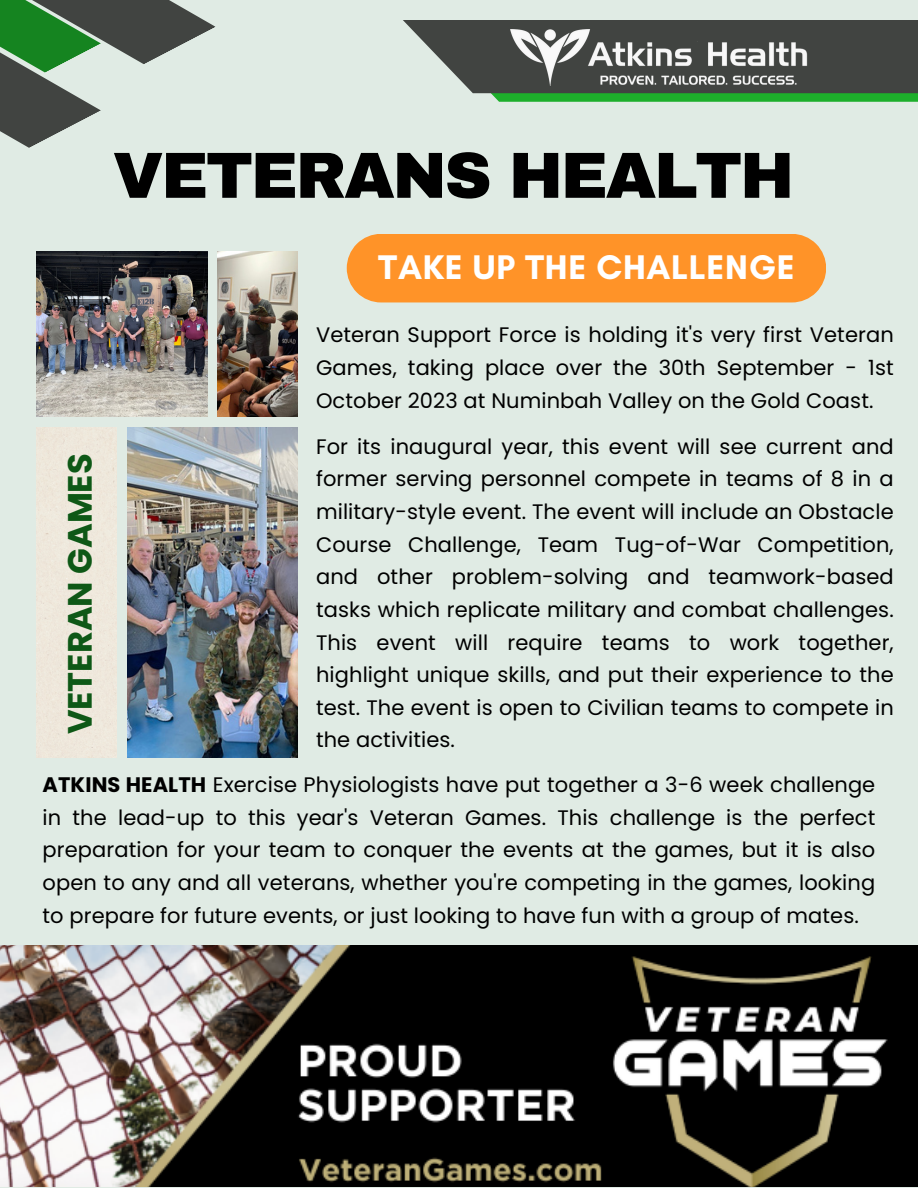
<style>
.page{position:relative;width:918px;height:1188px;background:#e0ebe4}
.page>*{position:absolute;margin:0;border:0;box-sizing:border-box;transform-origin:0 0}
.t1{font:900 65.25px "Archivo";letter-spacing:-.035em;color:#000}
.t2{font:700 34.8px "Glacial Indifference";letter-spacing:.02em;color:#fff}
.t3{font:700 33.75px "Poppins";color:#0e5816}
.t4{font:21px/32.7px "Poppins";letter-spacing:.005em;color:#000;text-align:justify}
.s1{font-weight:700}
</style>
<div class="page">
<img style="left:0;top:946px;width:918px;height:240px">
<svg style="left:0;top:0;width:216px;height:148px"></svg>
<svg style="left:403px;top:20px;width:515px;height:82px;background:#506853"></svg>
<div style="left:347px;top:234px;width:479px;height:68px;background:#ff9328"></div>
<img style="left:36px;top:252px;width:171px;height:165px">
<img style="left:217px;top:252px;width:80px;height:165px">
<div style="left:36px;top:427px;width:80px;height:331px;background:#eee8dc"></div>
<img style="left:127px;top:427px;width:170px;height:331px">
<img style="left:505px;top:26px;width:91px;height:60px">
<img style="left:582px;top:42px;width:237px;height:46px">
<p class="t1" style="left:113px;top:141px;width:683px">VETERANS HEALTH</p>
<p class="t3" style="left:56px;top:734px;width:282px;rotate:-90deg">VETERAN GAMES</p>
<p class="t2" style="left:378px;top:246px;width:418px">TAKE UP THE CHALLENGE</p>
<p class="t4" style="left:316px;top:319px;width:579px">Veteran Support Force is holding it's very first Veteran Games, taking place over the 30th September - 1st October 2023 at Numinbah Valley on the Gold Coast.</p>
<p class="t4" style="left:316px;top:430px;width:579px">For its inaugural year, this event will see current and former serving personnel compete in teams of 8 in a military-style event. The event will include an Obstacle Course Challenge, Team Tug-of-War Competition, and other problem-solving and teamwork-based tasks which replicate military and combat challenges.<br>This event will require teams to work together, highlight unique skills, and put their experience to the test. The event is open to Civilian teams to compete in the activities.</p>
<p class="t4" style="left:43px;top:768px;width:834px"><span class="s1">ATKINS HEALTH</span> Exercise Physiologists have put together a 3-6 week challenge in the lead-up to this year's Veteran Games. This challenge is the perfect preparation for your team to conquer the events at the games, but it is also open to any and all veterans, whether you're competing in the games, looking to prepare for future events, or just looking to have fun with a group of mates.</p>
</div>
